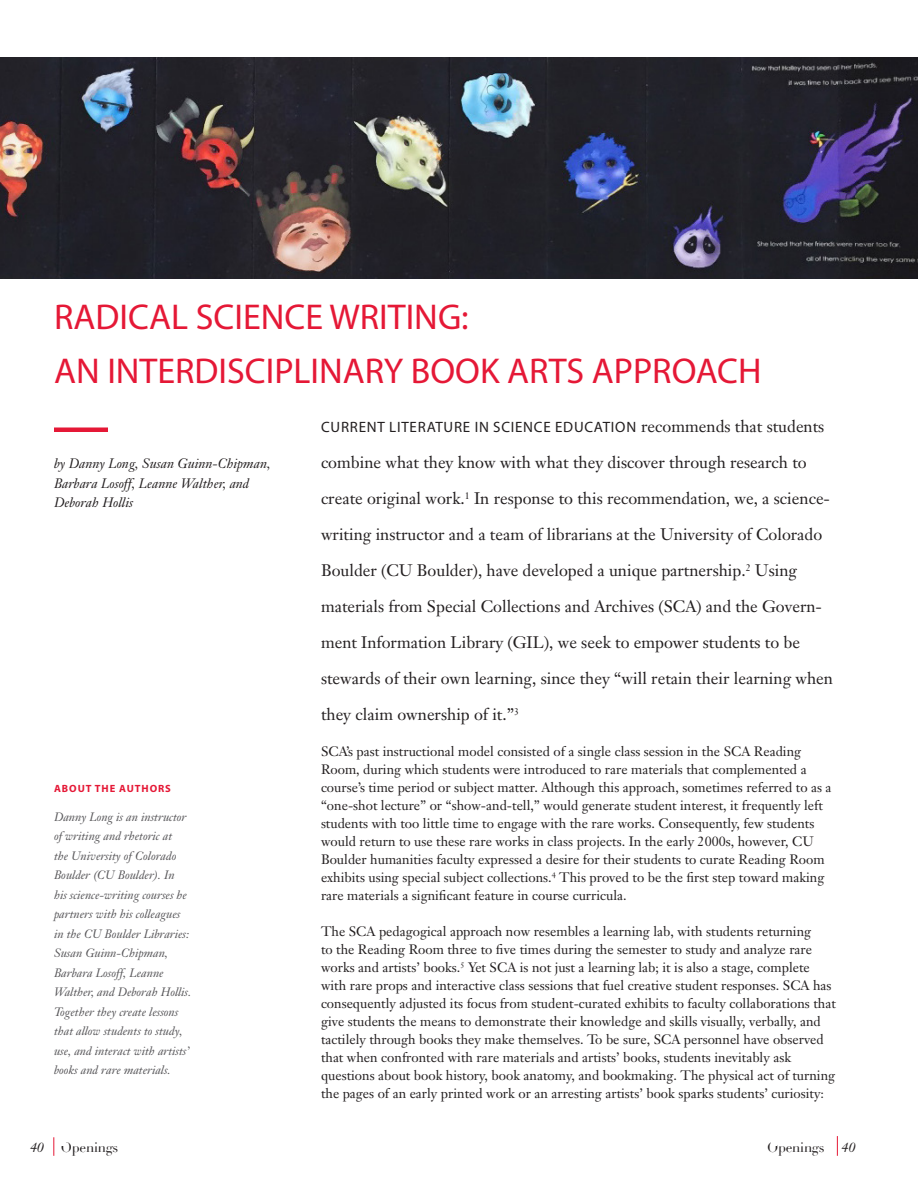
<style>
.page{position:relative;width:918px;height:1188px;background:#fff}
.page>*{position:absolute;margin:0;border:0;box-sizing:border-box;transform-origin:0 0}
.Article_Title{font:36px "Myriad";color:#e51836}
.Opening_Paragraph{font:16.5px/36px "Janson Text";color:#231f20}
.Opening_Paragraph-2{font:15px "Myriad Pro";letter-spacing:.05em;color:#231f20}
.Janson_body_text{font:13.5px/18px "Janson Text";color:#231f20}
.Author{font:italic 13.5px/19.5px "Janson Text";color:#231f20}
.t1{font:13.5px "Didot";letter-spacing:-.02em;color:#231f20}
.About_the_Author{font:italic 12px/19.5px "Janson Text";color:#575659}
.t2{font:700 10.5px "Myriad Pro";letter-spacing:.09em;color:#e51836}
.s1{font-family:"Janson Text";font-size:16.5px}
</style>
<div class="page">
<svg style="left:54px;top:1137px;width:1px;height:19px"></svg>
<svg style="left:837px;top:1136px;width:1px;height:20px"></svg>
<hr style="left:54px;top:428px;width:54px;height:4px;background:#e51836">
<img style="left:0;top:58px;width:918px;height:221px">
<p class="Article_Title" style="left:54px;top:299px;width:416px">RADICAL SCIENCE WRITING:</p>
<p class="Article_Title" style="left:54px;top:353px;width:709px">AN INTERDISCIPLINARY BOOK ARTS APPROACH</p>
<p class="Author" style="left:54px;top:454px;width:218px">by Danny Long, Susan Guinn-Chipman,<br>Barbara Losoff, Leanne Walther, and<br>Deborah Hollis</p>
<p class="t2" style="left:54px;top:782px;width:118px">ABOUT THE AUTHORS</p>
<p class="About_the_Author" style="left:54px;top:807px;width:139px">Danny Long is an instructor of writing and rhetoric at<br>the University of Colorado<br>Boulder (CU Boulder). In<br>his science-writing courses he partners with his colleagues in the CU Boulder Libraries:<br>Susan Guinn-Chipman,<br>Barbara Losoff, Leanne<br>Walther, and Deborah Hollis.<br>Together they create lessons that allow students to study, use, and interact with artists’ books and rare materials.</p>
<p class="Opening_Paragraph-2" style="left:321px;top:418px;width:505px">CURRENT LITERATURE IN SCIENCE EDUCATION <span class="s1">recommends that students</span></p>
<p class="Opening_Paragraph" style="left:321px;top:444px;width:514px">combine what they know with what they discover through research to create original work.<sup>1</sup> In response to this recommendation, we, a science&shy;writing instructor and a team of librarians at the University of Colorado Boulder (CU Boulder), have developed a unique partnership.<sup>2</sup> Using materials from Special Collections and Archives (SCA) and the Govern&shy;ment Information Library (GIL), we seek to empower students to be stewards of their own learning, since they “will retain their learning when they claim ownership of it.”<sup>3</sup></p>
<p class="Janson_body_text" style="left:321px;top:742px;width:512px">SCA’s past instructional model consisted of a single class session in the SCA Reading Room, during which students were introduced to rare materials that complemented a course’s time period or subject matter. Although this approach, sometimes referred to as a “one-shot lecture” or “show-and-tell,” would generate student interest, it frequently left students with too little time to engage with the rare works. Consequently, few students would return to use these rare works in class projects. In the early 2000s, however, CU Boulder humanities faculty expressed a desire for their students to curate Reading Room exhibits using special subject collections.<sup>4</sup> This proved to be the first step toward making rare materials a significant feature in course curricula.</p>
<p class="Janson_body_text" style="left:321px;top:922px;width:516px">The SCA pedagogical approach now resembles a learning lab, with students returning<br>to the Reading Room three to five times during the semester to study and analyze rare works and artists’ books.<sup>5</sup> Yet SCA is not just a learning lab; it is also a stage, complete with rare props and interactive class sessions that fuel creative student responses. SCA has consequently adjusted its focus from student-curated exhibits to faculty collaborations that give students the means to demonstrate their knowledge and skills visually, verbally, and tactilely through books they make themselves. To be sure, SCA personnel have observed that when confronted with rare materials and artists’ books, students inevitably ask questions about book history, book anatomy, and bookmaking. The physical act of turning the pages of an early printed work or an arresting artists’ book sparks students’ curiosity:</p>
<p class="Author" style="left:30px;top:1138px;width:15px">40</p>
<p class="t1" style="left:61px;top:1139px;width:59px">Openings</p>
<p class="t1" style="left:767px;top:1139px;width:59px">Openings</p>
<p class="Author" style="left:842px;top:1138px;width:15px">40</p>
</div>
